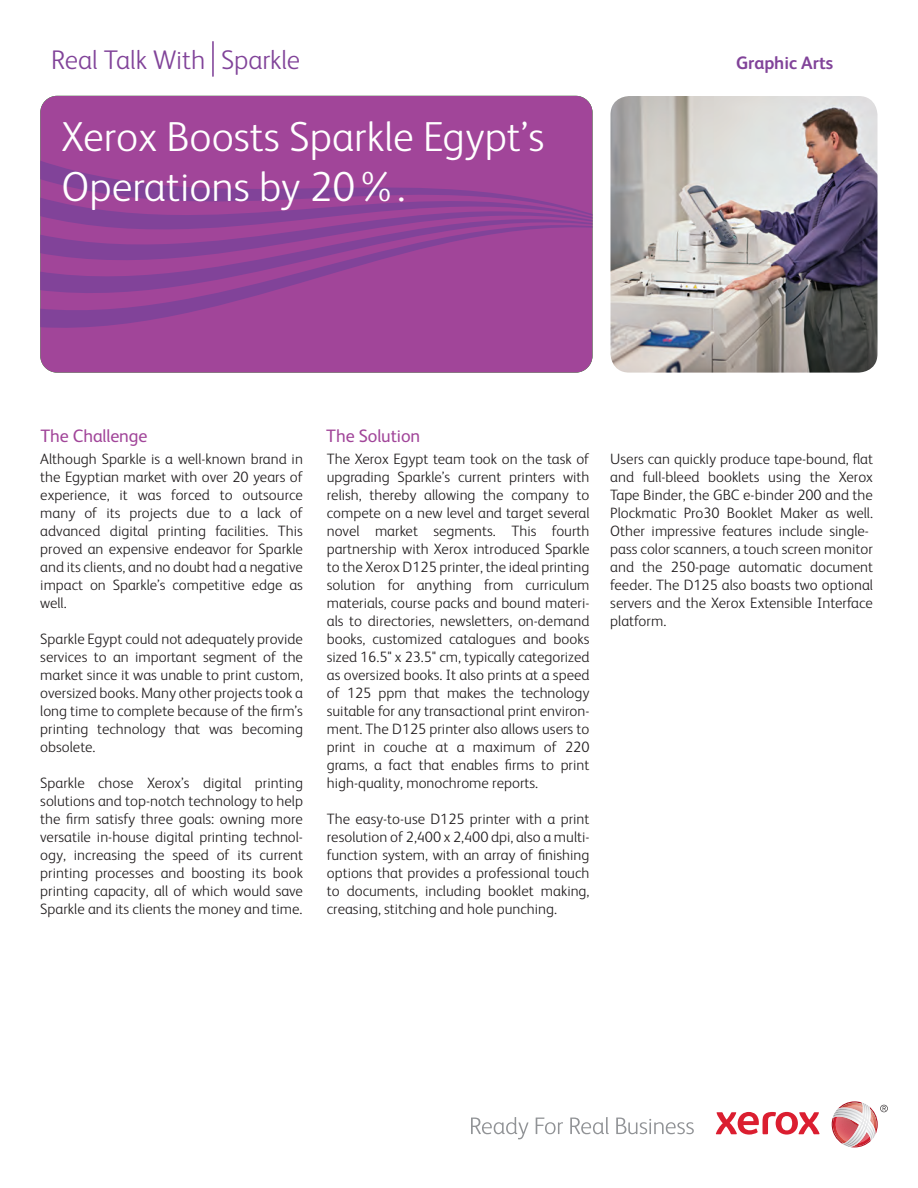
<style>
.page{position:relative;width:918px;height:1188px;background:#fff}
.page>*{position:absolute;margin:0;border:0;box-sizing:border-box;transform-origin:0 0}
.t1{font:300 42px/50.4px "Xerox Sans";color:#fff}
.t2{font:300 27px "Xerox Sans";letter-spacing:-.005em;color:#814399}
.t3{font:18px "Xerox Sans";letter-spacing:-.005em;color:#a14599}
.t4{font:700 18px "Xerox Sans";letter-spacing:-.005em;color:#814399}
.t5{font:300 15px/18px "Xerox Sans";color:#231f20;text-align:justify}
</style>
<div class="page">
<svg style="left:716px;top:1112px;width:104px;height:23px"></svg>
<svg style="left:471px;top:1117px;width:223px;height:22px"></svg>
<svg style="left:832px;top:1101px;width:56px;height:46px"></svg>
<div style="left:40px;top:96px;width:552px;height:277px;background:#a14599"></div>
<div style="left:40px;top:333px;width:552px;height:27px;background:#a14599"></div>
<svg style="left:40px;top:307px;width:552px;height:26px;background:#9b4498"></svg>
<svg style="left:40px;top:280px;width:552px;height:27px;background:#9a4498"></svg>
<svg style="left:40px;top:254px;width:552px;height:26px;background:#984498"></svg>
<svg style="left:40px;top:136px;width:552px;height:118px;background:#974498"></svg>
<hr style="left:212px;top:41px;width:2px;height:36px;background:#814399">
<img style="left:610px;top:96px;width:268px;height:277px">
<h2 class="t2" style="left:51px;top:42px;width:251px">Real Talk With Sparkle</h2>
<h1 class="t1" style="left:62px;top:109px;width:484px">Xerox Boosts Sparkle Egypt’s<br>Operations by 20%.</h1>
<p class="t4" style="left:736px;top:51px;width:99px">Graphic Arts</p>
<p class="t3" style="left:40px;top:424px;width:109px">The Challenge</p>
<p class="t3" style="left:326px;top:424px;width:96px">The Solution</p>
<p class="t5" style="left:40px;top:450px;width:264px">Although Sparkle is a well-known brand in the Egyptian market with over 20 years of experience, it was forced to outsource many of its projects due to a lack of advanced digital printing facilities. This proved an expensive endeavor for Sparkle and its clients, and no doubt had a negative impact on Sparkle’s competitive edge as well.</p>
<p class="t5" style="left:40px;top:630px;width:264px">Sparkle Egypt could not adequately provide services to an important segment of the market since it was unable to print custom, oversized books. Many other projects took a long time to complete because of the firm’s printing technology that was becoming obsolete.</p>
<p class="t5" style="left:40px;top:774px;width:264px">Sparkle chose Xerox’s digital printing solutions and top-notch technology to help the firm satisfy three goals: owning more versatile in-house digital printing technol&shy;ogy, increasing the speed of its current printing processes and boosting its book printing capacity, all of which would save Sparkle and its clients the money and time.</p>
<p class="t5" style="left:327px;top:450px;width:264px">The Xerox Egypt team took on the task of upgrading Sparkle’s current printers with relish, thereby allowing the company to compete on a new level and target several novel market segments. This fourth partnership with Xerox introduced Sparkle to the Xerox D125 printer, the ideal printing solution for anything from curriculum materials, course packs and bound materi&shy;als to directories, newsletters, on-demand books, customized catalogues and books sized 16.5" x 23.5" cm, typically categorized as oversized books. It also prints at a speed of 125 ppm that makes the technology suitable for any transactional print environ&shy;ment. The D125 printer also allows users to print in couche at a maximum of 220 grams, a fact that enables firms to print high-quality, monochrome reports.</p>
<p class="t5" style="left:327px;top:810px;width:264px">The easy-to-use D125 printer with a print resolution of 2,400 x 2,400 dpi, also a multi&shy;function system, with an array of finishing options that provides a professional touch to documents, including booklet making, creasing, stitching and hole punching.</p>
<p class="t5" style="left:610px;top:450px;width:264px;text-align:left">Users can quickly produce tape-bound, flat and full-bleed booklets using the Xerox Tape Binder, the GBC e-binder 200 and the Plockmatic Pro30 Booklet Maker as well.<br>Other impressive features include single&shy;pass color scanners, a touch screen monitor and the 250-page automatic document feeder. The D125 also boasts two optional servers and the Xerox Extensible Interface platform.</p>
</div>
